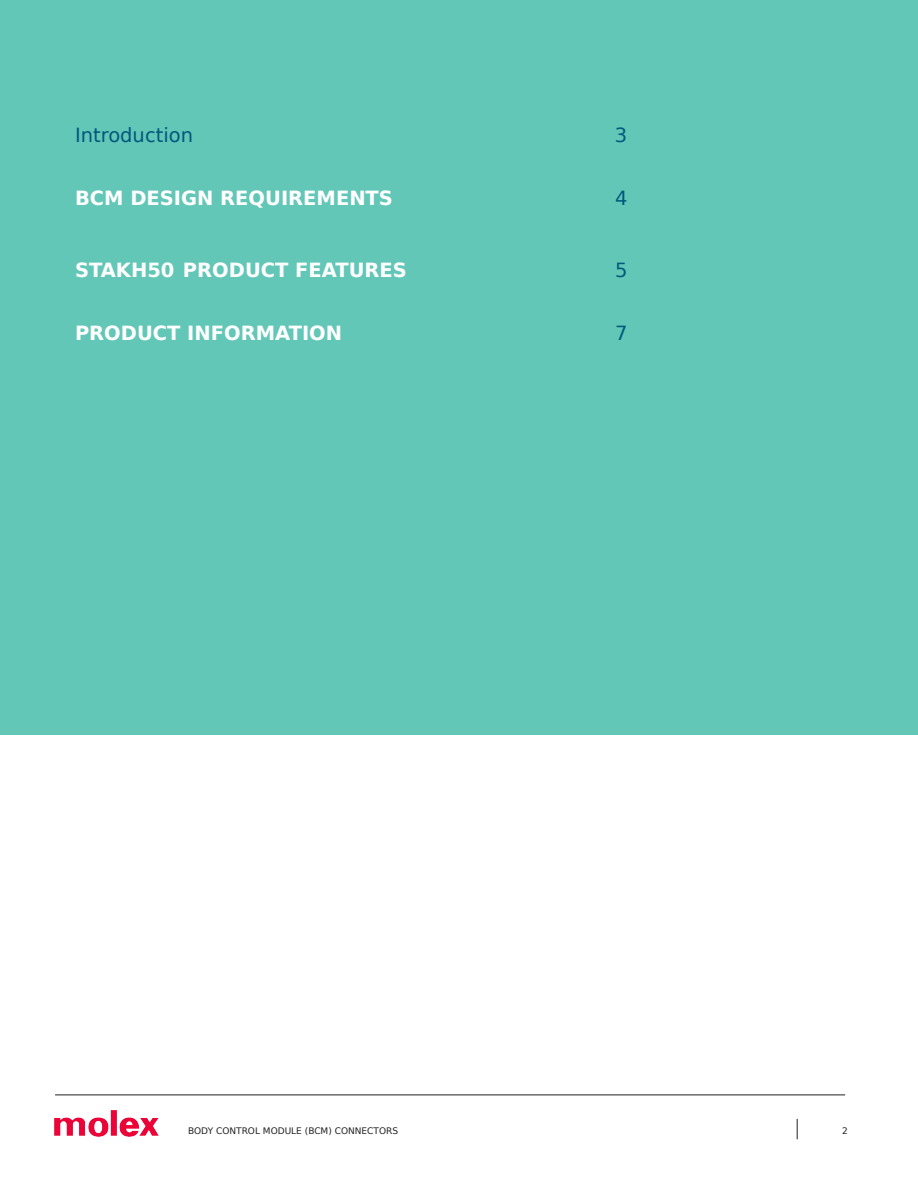
<style>
.page{position:relative;width:918px;height:1188px;background:#fff}
.page>*{position:absolute;margin:0;border:0;box-sizing:border-box;transform-origin:0 0}
.t1{font:700 19.5px "Bitstream Vera Sans";color:#fff}
.t2{font:19.5px "Bitstream Vera Sans";color:#00587c}
.t3{font:9px "Bitstream Vera Sans";color:#231f20}
</style>
<div class="page">
<img style="left:55px;top:1110px;width:103px;height:26px">
<svg style="left:797px;top:1119px;width:1px;height:20px"></svg>
<hr style="left:55px;top:1095px;width:790px;height:1px;background:#231f20">
<div style="left:0;top:0;width:918px;height:734px;background:#63c7b7"></div>
<p class="t2" style="left:75px;top:124px;width:120px">Introduction</p>
<p class="t2" style="left:615px;top:124px;width:14px">3</p>
<p class="t1" style="left:75px;top:187px;width:320px">BCM DESIGN REQUIREMENTS</p>
<p class="t2" style="left:615px;top:187px;width:14px">4</p>
<p class="t1" style="left:75px;top:259px;width:334px">STAKH50 PRODUCT FEATURES</p>
<p class="t2" style="left:615px;top:259px;width:14px">5</p>
<p class="t1" style="left:75px;top:322px;width:269px">PRODUCT INFORMATION</p>
<p class="t2" style="left:615px;top:322px;width:14px">7</p>
<p class="t3" style="left:188px;top:1125px;width:211px">BODY CONTROL MODULE (BCM) CONNECTORS</p>
<p class="t3" style="left:842px;top:1126px;width:7px">2</p>
</div>
